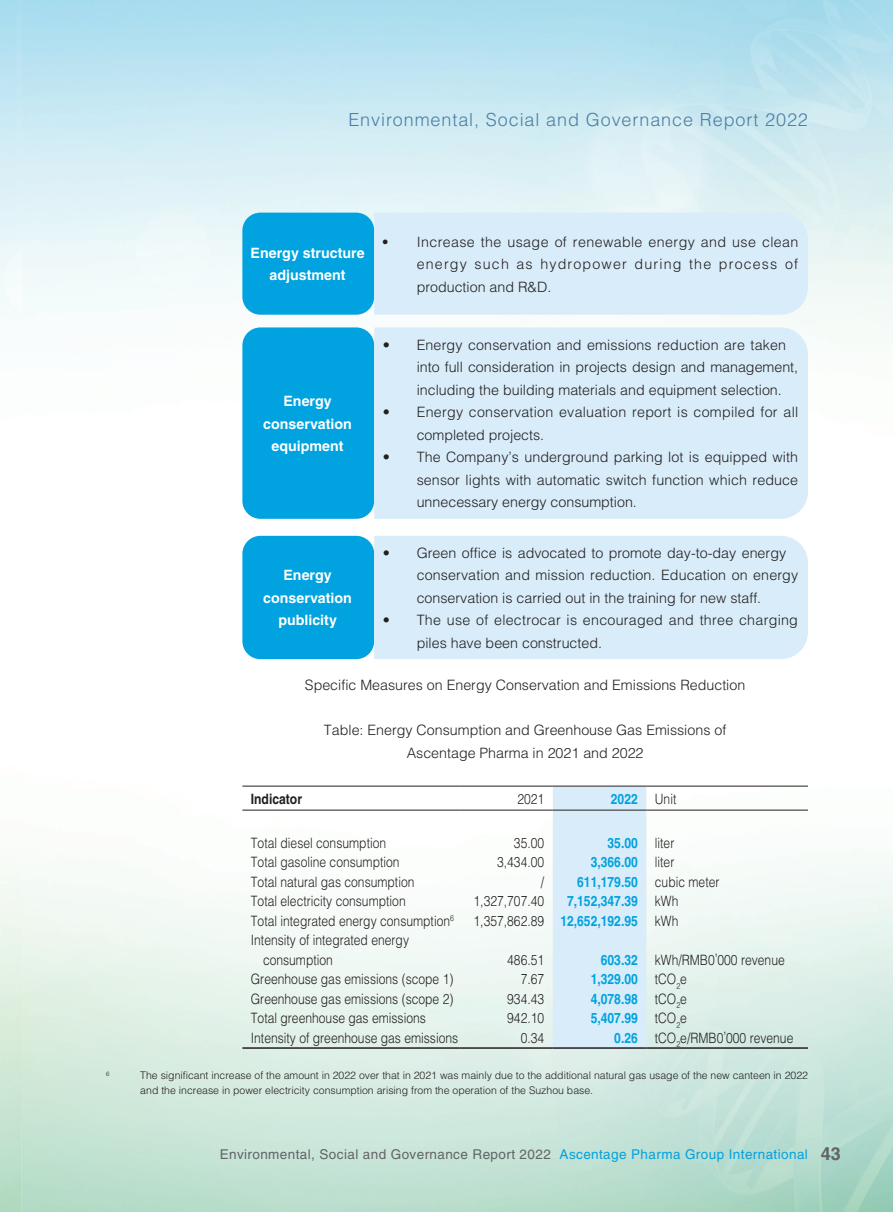
<style>
.page{position:relative;width:893px;height:1212px;background:#fff}
.page>*{position:absolute;margin:0;border:0;box-sizing:border-box;transform-origin:0 0}
.t1{font:300 18px "Helvetica LT Std";letter-spacing:.05em;color:#4d7ca4}
.t2{font:300 14.25px/22.5px "Helvetica LT Std";color:#231f20;text-align:justify}
.t3{font:300 14.25px/19.5px "Helvetica LT Std";color:#231f20;scale:.85 1}
.t4{font:300 14.25px/22.5px "Helvetica LT Std";letter-spacing:.02em;color:#231f20}
.t5{font:700 14.25px "Helvetica LT Std";color:#00a2df;scale:.85 1}
.t6{font:700 14.25px/22.5px "Helvetica LT Std";color:#fff;text-align:center}
.t7{font:700 14.25px "Helvetica LT Std";color:#231f20;scale:.85 1}
.t8{font:13.5px "Helvetica LT Std";letter-spacing:.03em;color:#636366}
.t9{font:300 10.5px/15px "Helvetica LT Std";color:#231f20}
.t10{font:300 6.15px "Helvetica LT Std";color:#231f20}
.s1{font-weight:700}
.s2{font-weight:300;color:#231f20}
.s3{font-weight:700;color:#00a2df}
.s4{color:#00a2df}
.s5{font-weight:700;font-size:18px}
</style>
<div class="page">
<img style="left:21px;top:0;width:872px;height:1212px">
<div style="left:242px;top:213px;width:132px;height:102px;background:#00a2df;border-radius:18px"></div>
<div style="left:242px;top:536px;width:132px;height:123px;background:#00a2df;border-radius:18px"></div>
<div style="left:242px;top:327px;width:132px;height:192px;background:#00a2df;border-radius:18px"></div>
<div style="left:374px;top:213px;width:434px;height:102px;background:#d8ecf9"></div>
<div style="left:374px;top:536px;width:434px;height:123px;background:#d8ecf9"></div>
<div style="left:374px;top:327px;width:434px;height:192px;background:#d8ecf9"></div>
<div style="left:553px;top:787px;width:93px;height:260px;background:#d8ecf9"></div>
<hr style="left:242px;top:786px;width:217px;height:1px;background:#231f20">
<hr style="left:459px;top:786px;width:94px;height:1px;background:#231f20">
<hr style="left:553px;top:786px;width:93px;height:1px;background:#231f20">
<hr style="left:646px;top:786px;width:162px;height:1px;background:#231f20">
<hr style="left:242px;top:810px;width:217px;height:1px;background:#231f20">
<hr style="left:459px;top:810px;width:94px;height:1px;background:#231f20">
<hr style="left:553px;top:810px;width:93px;height:1px;background:#231f20">
<hr style="left:646px;top:810px;width:162px;height:1px;background:#231f20">
<hr style="left:242px;top:1047px;width:217px;height:2px;background:#231f20">
<hr style="left:459px;top:1047px;width:94px;height:2px;background:#231f20">
<hr style="left:553px;top:1047px;width:93px;height:2px;background:#231f20">
<hr style="left:646px;top:1047px;width:162px;height:2px;background:#231f20">
<p class="t1" style="left:348px;top:109px;width:461px">Environmental, Social and Governance Report 2022</p>
<p class="t6" style="left:251px;top:241px;width:116px">Energy structure adjustment</p>
<p class="t6" style="left:263px;top:390px;width:90px">Energy conservation equipment</p>
<p class="t6" style="left:263px;top:564px;width:90px">Energy conservation publicity</p>
<p class="t2" style="left:417px;top:230px;width:383px;text-indent:-34px"><span class="s1">•</span> Increase the usage of renewable energy and use clean energy such as hydropower during the process of production and R&amp;D.</p>
<p class="t2" style="left:417px;top:333px;width:383px;text-align:left;text-indent:-34px">• Energy conservation and emissions reduction are taken into full consideration in projects design and management, including the building materials and equipment selection.</p>
<p class="t4" style="left:417px;top:401px;width:383px;text-indent:-34px">• Energy conservation evaluation report is compiled for all completed projects.</p>
<p class="t2" style="left:417px;top:446px;width:383px;text-indent:-34px">• The Company’s underground parking lot is equipped with sensor lights with automatic switch function which reduce unnecessary energy consumption.</p>
<p class="t2" style="left:417px;top:541px;width:383px;text-align:left;text-indent:-34px">• Green office is advocated to promote day-to-day energy conservation and mission reduction. Education on energy conservation is carried out in the training for new staff.</p>
<p class="t4" style="left:417px;top:609px;width:383px;text-indent:-34px">• The use of electrocar is encouraged and three charging piles have been constructed.</p>
<p class="t2" style="left:305px;top:674px;width:442px">Specific Measures on Energy Conservation and Emissions Reduction</p>
<p class="t2" style="left:324px;top:719px;width:404px;text-align:center">Table: Energy Consumption and Greenhouse Gas Emissions of<br>Ascentage Pharma in 2021 and 2022</p>
<p class="t7" style="left:251px;top:790px;width:62px">Indicator</p>
<p class="t3" style="left:517px;top:789px;width:33px">2021</p>
<p class="t5" style="left:611px;top:790px;width:79px">2022 <span class="s2">Unit</span></p>
<p class="t3" style="left:251px;top:833px;width:161px">Total diesel consumption</p>
<p class="t3" style="left:514px;top:833px;width:37px">35.00</p>
<p class="t5" style="left:607px;top:834px;width:80px">35.00 <span class="s2">liter</span></p>
<p class="t3" style="left:251px;top:852px;width:177px">Total gasoline consumption</p>
<p class="t3" style="left:497px;top:852px;width:57px">3,434.00</p>
<p class="t5" style="left:591px;top:853px;width:100px">3,366.00 <span class="s2">liter</span></p>
<p class="t3" style="left:251px;top:872px;width:194px">Total natural gas consumption</p>
<p class="t3" style="left:541px;top:872px;width:5px">/</p>
<p class="t5" style="left:577px;top:873px;width:169px">611,179.50 <span class="s2">cubic meter</span></p>
<p class="t3" style="left:251px;top:891px;width:184px">Total electricity consumption</p>
<p class="t3" style="left:474px;top:891px;width:85px">1,327,707.40</p>
<p class="t5" style="left:567px;top:892px;width:132px">7,152,347.39 <span class="s2">kWh</span></p>
<p class="t3" style="left:251px;top:911px;width:241px">Total integrated energy consumption<sup>6</sup></p>
<p class="t3" style="left:474px;top:911px;width:242px">1,357,862.89 <span class="s3">12,652,192.95</span> kWh</p>
<p class="t3" style="left:263px;top:930px;width:173px;text-indent:-12px">Intensity of integrated energy consumption</p>
<p class="t3" style="left:507px;top:950px;width:45px">486.51</p>
<p class="t3" style="left:601px;top:950px;width:218px"><span class="s3">603.32</span> kWh/RMB0’000 revenue</p>
<p class="t3" style="left:251px;top:969px;width:240px">Greenhouse gas emissions (scope 1)</p>
<p class="t3" style="left:521px;top:969px;width:29px">7.67</p>
<p class="t5" style="left:591px;top:970px;width:115px">1,329.00 <span class="s2">tCO</span><sub>2</sub><span class="s2">e</span></p>
<p class="t3" style="left:251px;top:989px;width:240px">Greenhouse gas emissions (scope 2)</p>
<p class="t3" style="left:507px;top:989px;width:45px">934.43</p>
<p class="t5" style="left:591px;top:990px;width:115px">4,078.98 <span class="s2">tCO</span><sub>2</sub><span class="s2">e</span></p>
<p class="t3" style="left:251px;top:1008px;width:207px">Total greenhouse gas emissions</p>
<p class="t3" style="left:507px;top:1008px;width:45px">942.10</p>
<p class="t5" style="left:591px;top:1009px;width:115px">5,407.99 <span class="s2">tCO</span><sub>2</sub><span class="s2">e</span></p>
<p class="t3" style="left:251px;top:1028px;width:245px">Intensity of greenhouse gas emissions</p>
<p class="t3" style="left:521px;top:1028px;width:29px">0.34</p>
<p class="t3" style="left:614px;top:1028px;width:212px"><span class="s3">0.26</span> tCO<sub>2</sub>e/RMB0’000 revenue</p>
<p class="t10" style="left:106px;top:1069px;width:5px">6</p>
<p class="t9" style="left:140px;top:1068px;width:669px">The significant increase of the amount in 2022 over that in 2021 was mainly due to the additional natural gas usage of the new canteen in 2022 and the increase in power electricity consumption arising from the operation of the Suzhou base.</p>
<p class="t8" style="left:220px;top:1146px;width:622px">Environmental, Social and Governance Report 2022 <span class="s4">Ascentage Pharma Group International</span> <span class="s5">43</span></p>
</div>
